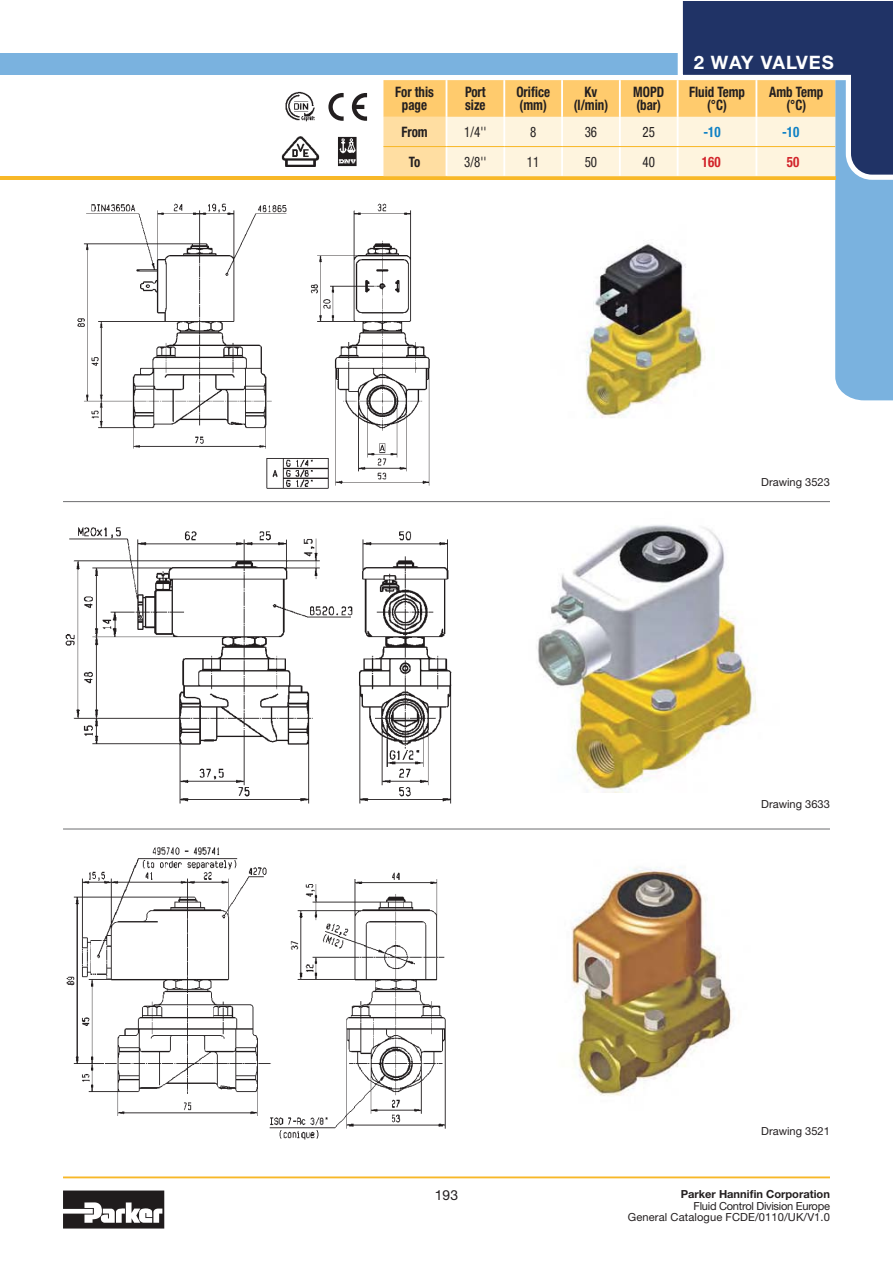
<style>
.page{position:relative;width:893px;height:1263px;background:#fff}
.page>*{position:absolute;margin:0;border:0;box-sizing:border-box;transform-origin:0 0}
.t1{font:700 18.45px "Helvetica Neue LT Std";letter-spacing:.03em;color:#fff}
.t2{font:700 condensed 14.4px/12.3px "Helvetica Neue LT Std";color:#231f20;text-align:center;scale:.9 1}
.t3{font:condensed 14.4px "Helvetica Neue LT Std";color:#231f20;scale:.9 1}
.t4{font:700 condensed 14.4px "Helvetica Neue LT Std";color:#0f81c5;scale:.9 1}
.t5{font:700 condensed 14.4px "Helvetica Neue LT Std";color:#d2232a;scale:.9 1}
.t6{font:13.95px "Helvetica Neue LT Std";color:#231f20}
.t7{font:11.1px/11.1px "Helvetica Neue LT Std";color:#231f20;text-align:right}
.t8{font:700 11.1px "Helvetica Neue LT Std";color:#231f20}
</style>
<div class="page">
<svg style="left:63px;top:1191px;width:101px;height:38px"></svg>
<hr style="left:63px;top:1177px;width:767px;height:1px;background:#f8b828">
<div style="left:0;top:54px;width:683px;height:21px;background:#7ab2df"></div>
<hr style="left:63px;top:501px;width:767px;height:1px;background:#6d6e70">
<hr style="left:63px;top:829px;width:767px;height:1px;background:#6d6e70">
<hr style="left:0;top:176px;width:835px;height:4px;background:#f8b828">
<svg style="left:383px;top:1px;width:509px;height:399px"></svg>
<hr style="left:676px;top:147px;width:2px;height:29px;background:#fff">
<hr style="left:755px;top:147px;width:2px;height:29px;background:#fff">
<hr style="left:562px;top:146px;width:273px;height:1px;background:#f8b828">
<hr style="left:561px;top:80px;width:2px;height:37px;background:#fff">
<hr style="left:619px;top:80px;width:1px;height:37px;background:#fff">
<hr style="left:676px;top:80px;width:2px;height:37px;background:#fff">
<hr style="left:755px;top:80px;width:2px;height:37px;background:#fff">
<hr style="left:561px;top:117px;width:2px;height:29px;background:#fff">
<hr style="left:504px;top:146px;width:58px;height:1px;background:#f8b828">
<hr style="left:445px;top:147px;width:2px;height:29px;background:#fff">
<hr style="left:503px;top:80px;width:2px;height:37px;background:#fff">
<hr style="left:503px;top:117px;width:2px;height:29px;background:#fff">
<hr style="left:446px;top:146px;width:58px;height:1px;background:#f8b828">
<hr style="left:445px;top:117px;width:2px;height:29px;background:#fff">
<hr style="left:383px;top:146px;width:63px;height:1px;background:#f8b828">
<hr style="left:445px;top:80px;width:2px;height:37px;background:#fff">
<img style="left:285px;top:92px;width:30px;height:30px">
<svg style="left:328px;top:93px;width:15px;height:28px"></svg>
<svg style="left:352px;top:93px;width:15px;height:28px"></svg>
<img style="left:281px;top:136px;width:76px;height:30px">
<img style="left:77px;top:198px;width:375px;height:291px">
<img style="left:458px;top:190px;width:372px;height:228px">
<img style="left:66px;top:847px;width:380px;height:292px">
<img style="left:571px;top:867px;width:162px;height:229px">
<img style="left:65px;top:527px;width:387px;height:277px">
<img style="left:536px;top:525px;width:221px;height:267px">
<h1 class="t1" style="left:693px;top:51px;width:142px">2 WAY VALVES</h1>
<p class="t2" style="left:395px;top:87px;width:45px">For this page</p>
<p class="t2" style="left:465px;top:87px;width:25px;text-align:left">Port size</p>
<p class="t2" style="left:516px;top:87px;width:39px;text-align:left">Orifice (mm)</p>
<p class="t2" style="left:573px;top:87px;width:40px">Kv (l/min)</p>
<p class="t2" style="left:633px;top:87px;width:36px;text-align:left">MOPD (bar)</p>
<p class="t2" style="left:689px;top:87px;width:64px">Fluid Temp (°C)</p>
<p class="t2" style="left:769px;top:87px;width:62px">Amb Temp (°C)</p>
<p class="t2" style="left:401px;top:127px;width:31px">From</p>
<p class="t3" style="left:464px;top:126px;width:26px">1/4''</p>
<p class="t3" style="left:530px;top:126px;width:8px">8</p>
<p class="t3" style="left:584px;top:126px;width:15px">36</p>
<p class="t3" style="left:642px;top:126px;width:15px">25</p>
<p class="t4" style="left:703px;top:126px;width:21px">-10</p>
<p class="t4" style="left:782px;top:126px;width:21px">-10</p>
<p class="t2" style="left:409px;top:156px;width:14px">To</p>
<p class="t3" style="left:464px;top:156px;width:26px">3/8''</p>
<p class="t3" style="left:527px;top:156px;width:15px">11</p>
<p class="t3" style="left:584px;top:156px;width:15px">50</p>
<p class="t3" style="left:642px;top:156px;width:15px">40</p>
<p class="t5" style="left:702px;top:156px;width:22px">160</p>
<p class="t5" style="left:787px;top:156px;width:15px">50</p>
<p class="t7" style="left:761px;top:478px;width:70px">Drawing 3523</p>
<p class="t7" style="left:761px;top:799px;width:70px">Drawing 3633</p>
<p class="t7" style="left:761px;top:1127px;width:70px">Drawing 3521</p>
<p class="t6" style="left:435px;top:1190px;width:25px">193</p>
<p class="t8" style="left:680px;top:1188px;width:151px">Parker Hannifin Corporation</p>
<p class="t7" style="left:628px;top:1201px;width:203px">Fluid Control Division Europe<br>General Catalogue FCDE/0110/UK/V1.0</p>
</div>
